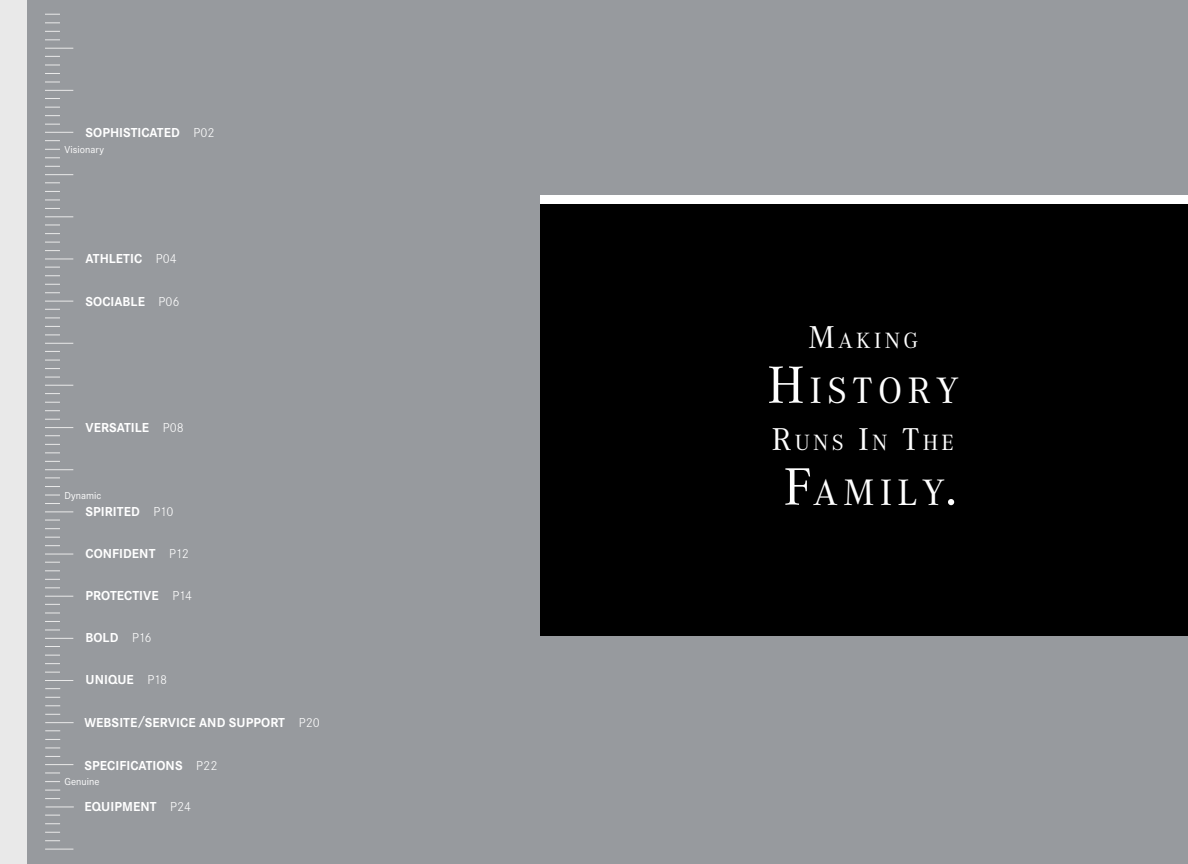
<style>
.page{position:relative;width:1188px;height:864px;background:#fff}
.page>*{position:absolute;margin:0;border:0;box-sizing:border-box;transform-origin:0 0}
.t1{font:38.25px "Corporate A";letter-spacing:.145em;color:#fff}
.t2{font:22.95px "Corporate A";letter-spacing:.145em;color:#fff}
.t3{font:700 13.5px "Corporate S";letter-spacing:.005em;color:#fff}
.t4{font:10.5px "Corporate S";letter-spacing:.005em;color:#fff}
.s1{font-weight:300}
.s2{font-size:32.7px}
.s3{font-size:54.6px}
</style>
<div class="page">
<div style="left:27px;top:0;width:1161px;height:864px;background:#979a9e"></div>
<div style="left:540px;top:204px;width:648px;height:432px;background:#000"></div>
<div style="left:0;top:0;width:27px;height:864px;background:#e9e9e9"></div>
<div style="left:540px;top:195px;width:648px;height:9px;background:#fff"></div>
<svg style="left:45px;top:48px;width:28px;height:1px"></svg>
<svg style="left:45px;top:14px;width:15px;height:1px"></svg>
<svg style="left:45px;top:22px;width:15px;height:1px"></svg>
<svg style="left:45px;top:31px;width:15px;height:1px"></svg>
<svg style="left:45px;top:39px;width:15px;height:1px"></svg>
<svg style="left:45px;top:90px;width:28px;height:1px"></svg>
<svg style="left:45px;top:56px;width:15px;height:1px"></svg>
<svg style="left:45px;top:64px;width:15px;height:1px"></svg>
<svg style="left:45px;top:73px;width:15px;height:1px"></svg>
<svg style="left:45px;top:81px;width:15px;height:1px"></svg>
<svg style="left:45px;top:98px;width:15px;height:1px"></svg>
<svg style="left:45px;top:107px;width:15px;height:1px"></svg>
<svg style="left:45px;top:115px;width:15px;height:1px"></svg>
<svg style="left:45px;top:124px;width:15px;height:1px"></svg>
<svg style="left:45px;top:132px;width:28px;height:1px"></svg>
<svg style="left:45px;top:174px;width:28px;height:1px"></svg>
<svg style="left:45px;top:140px;width:15px;height:1px"></svg>
<svg style="left:45px;top:149px;width:15px;height:1px"></svg>
<svg style="left:45px;top:157px;width:15px;height:1px"></svg>
<svg style="left:45px;top:166px;width:15px;height:1px"></svg>
<svg style="left:45px;top:216px;width:28px;height:1px"></svg>
<svg style="left:45px;top:182px;width:15px;height:1px"></svg>
<svg style="left:45px;top:191px;width:15px;height:1px"></svg>
<svg style="left:45px;top:199px;width:15px;height:1px"></svg>
<svg style="left:45px;top:208px;width:15px;height:1px"></svg>
<svg style="left:45px;top:258px;width:28px;height:1px"></svg>
<svg style="left:45px;top:224px;width:15px;height:1px"></svg>
<svg style="left:45px;top:233px;width:15px;height:1px"></svg>
<svg style="left:45px;top:242px;width:15px;height:1px"></svg>
<svg style="left:45px;top:250px;width:15px;height:1px"></svg>
<svg style="left:45px;top:301px;width:28px;height:1px"></svg>
<svg style="left:45px;top:267px;width:15px;height:1px"></svg>
<svg style="left:45px;top:275px;width:15px;height:1px"></svg>
<svg style="left:45px;top:284px;width:15px;height:1px"></svg>
<svg style="left:45px;top:292px;width:15px;height:1px"></svg>
<svg style="left:45px;top:343px;width:28px;height:1px"></svg>
<svg style="left:45px;top:309px;width:15px;height:1px"></svg>
<svg style="left:45px;top:317px;width:15px;height:1px"></svg>
<svg style="left:45px;top:326px;width:15px;height:1px"></svg>
<svg style="left:45px;top:334px;width:15px;height:1px"></svg>
<svg style="left:45px;top:351px;width:15px;height:1px"></svg>
<svg style="left:45px;top:360px;width:15px;height:1px"></svg>
<svg style="left:45px;top:368px;width:15px;height:1px"></svg>
<svg style="left:45px;top:377px;width:15px;height:1px"></svg>
<svg style="left:45px;top:385px;width:28px;height:1px"></svg>
<svg style="left:45px;top:427px;width:28px;height:1px"></svg>
<svg style="left:45px;top:393px;width:15px;height:1px"></svg>
<svg style="left:45px;top:402px;width:15px;height:1px"></svg>
<svg style="left:45px;top:410px;width:15px;height:1px"></svg>
<svg style="left:45px;top:419px;width:15px;height:1px"></svg>
<svg style="left:45px;top:469px;width:28px;height:1px"></svg>
<svg style="left:45px;top:435px;width:15px;height:1px"></svg>
<svg style="left:45px;top:444px;width:15px;height:1px"></svg>
<svg style="left:45px;top:452px;width:15px;height:1px"></svg>
<svg style="left:45px;top:461px;width:15px;height:1px"></svg>
<svg style="left:45px;top:511px;width:28px;height:1px"></svg>
<svg style="left:45px;top:477px;width:15px;height:1px"></svg>
<svg style="left:45px;top:486px;width:15px;height:1px"></svg>
<svg style="left:45px;top:495px;width:15px;height:1px"></svg>
<svg style="left:45px;top:503px;width:15px;height:1px"></svg>
<svg style="left:45px;top:554px;width:28px;height:1px"></svg>
<svg style="left:45px;top:520px;width:15px;height:1px"></svg>
<svg style="left:45px;top:528px;width:15px;height:1px"></svg>
<svg style="left:45px;top:537px;width:15px;height:1px"></svg>
<svg style="left:45px;top:545px;width:15px;height:1px"></svg>
<svg style="left:45px;top:596px;width:28px;height:1px"></svg>
<svg style="left:45px;top:562px;width:15px;height:1px"></svg>
<svg style="left:45px;top:570px;width:15px;height:1px"></svg>
<svg style="left:45px;top:579px;width:15px;height:1px"></svg>
<svg style="left:45px;top:587px;width:15px;height:1px"></svg>
<svg style="left:45px;top:638px;width:28px;height:1px"></svg>
<svg style="left:45px;top:604px;width:15px;height:1px"></svg>
<svg style="left:45px;top:612px;width:15px;height:1px"></svg>
<svg style="left:45px;top:621px;width:15px;height:1px"></svg>
<svg style="left:45px;top:629px;width:15px;height:1px"></svg>
<svg style="left:45px;top:680px;width:28px;height:1px"></svg>
<svg style="left:45px;top:646px;width:15px;height:1px"></svg>
<svg style="left:45px;top:655px;width:15px;height:1px"></svg>
<svg style="left:45px;top:663px;width:15px;height:1px"></svg>
<svg style="left:45px;top:672px;width:15px;height:1px"></svg>
<svg style="left:45px;top:722px;width:29px;height:1px"></svg>
<svg style="left:45px;top:688px;width:15px;height:1px"></svg>
<svg style="left:45px;top:697px;width:15px;height:1px"></svg>
<svg style="left:45px;top:705px;width:15px;height:1px"></svg>
<svg style="left:45px;top:714px;width:15px;height:1px"></svg>
<svg style="left:45px;top:730px;width:15px;height:1px"></svg>
<svg style="left:45px;top:739px;width:15px;height:1px"></svg>
<svg style="left:45px;top:747px;width:15px;height:1px"></svg>
<svg style="left:45px;top:756px;width:15px;height:1px"></svg>
<svg style="left:45px;top:764px;width:28px;height:1px"></svg>
<svg style="left:45px;top:806px;width:29px;height:1px"></svg>
<svg style="left:45px;top:772px;width:15px;height:1px"></svg>
<svg style="left:45px;top:781px;width:15px;height:1px"></svg>
<svg style="left:45px;top:790px;width:15px;height:1px"></svg>
<svg style="left:45px;top:798px;width:15px;height:1px"></svg>
<svg style="left:45px;top:849px;width:28px;height:1px"></svg>
<svg style="left:45px;top:815px;width:15px;height:1px"></svg>
<svg style="left:45px;top:823px;width:15px;height:1px"></svg>
<svg style="left:45px;top:832px;width:15px;height:1px"></svg>
<svg style="left:45px;top:840px;width:15px;height:1px"></svg>
<p class="t3" style="left:86px;top:125px;width:131px">SOPHISTICATED <span class="s1">P02</span></p>
<p class="t4" style="left:64px;top:144px;width:41px">Visionary</p>
<p class="t3" style="left:86px;top:251px;width:93px">ATHLETIC <span class="s1">P04</span></p>
<p class="t3" style="left:86px;top:293px;width:96px">SOCIABLE <span class="s1">P06</span></p>
<p class="t3" style="left:86px;top:419px;width:100px">VERSATILE <span class="s1">P08</span></p>
<p class="t4" style="left:64px;top:489px;width:39px">Dynamic</p>
<p class="t3" style="left:86px;top:504px;width:89px">SPIRITED <span class="s1">P10</span></p>
<p class="t3" style="left:86px;top:546px;width:105px">CONFIDENT <span class="s1">P12</span></p>
<p class="t3" style="left:86px;top:588px;width:108px">PROTECTIVE <span class="s1">P14</span></p>
<p class="t3" style="left:86px;top:630px;width:68px">BOLD <span class="s1">P16</span></p>
<p class="t3" style="left:86px;top:672px;width:83px">UNIQUE <span class="s1">P18</span></p>
<p class="t3" style="left:85px;top:715px;width:237px">WEBSITE/SERVICE AND SUPPORT <span class="s1">P20</span></p>
<p class="t3" style="left:85px;top:758px;width:134px">SPECIFICATIONS <span class="s1">P22</span></p>
<p class="t3" style="left:85px;top:798px;width:108px">EQUIPMENT <span class="s1">P24</span></p>
<p class="t4" style="left:65px;top:776px;width:37px">Genuine</p>
<p class="t2" style="left:808px;top:328px;width:111px"><span class="s2">M</span>AKING</p>
<p class="t1" style="left:767px;top:369px;width:193px"><span class="s3">H</span>ISTORY</p>
<p class="t2" style="left:772px;top:430px;width:184px"><span class="s2">R</span>UNS <span class="s2">I</span>N <span class="s2">T</span>HE</p>
<p class="t1" style="left:783px;top:471px;width:175px"><span class="s3">F</span>AMILY<span class="s3">.</span></p>
</div>
